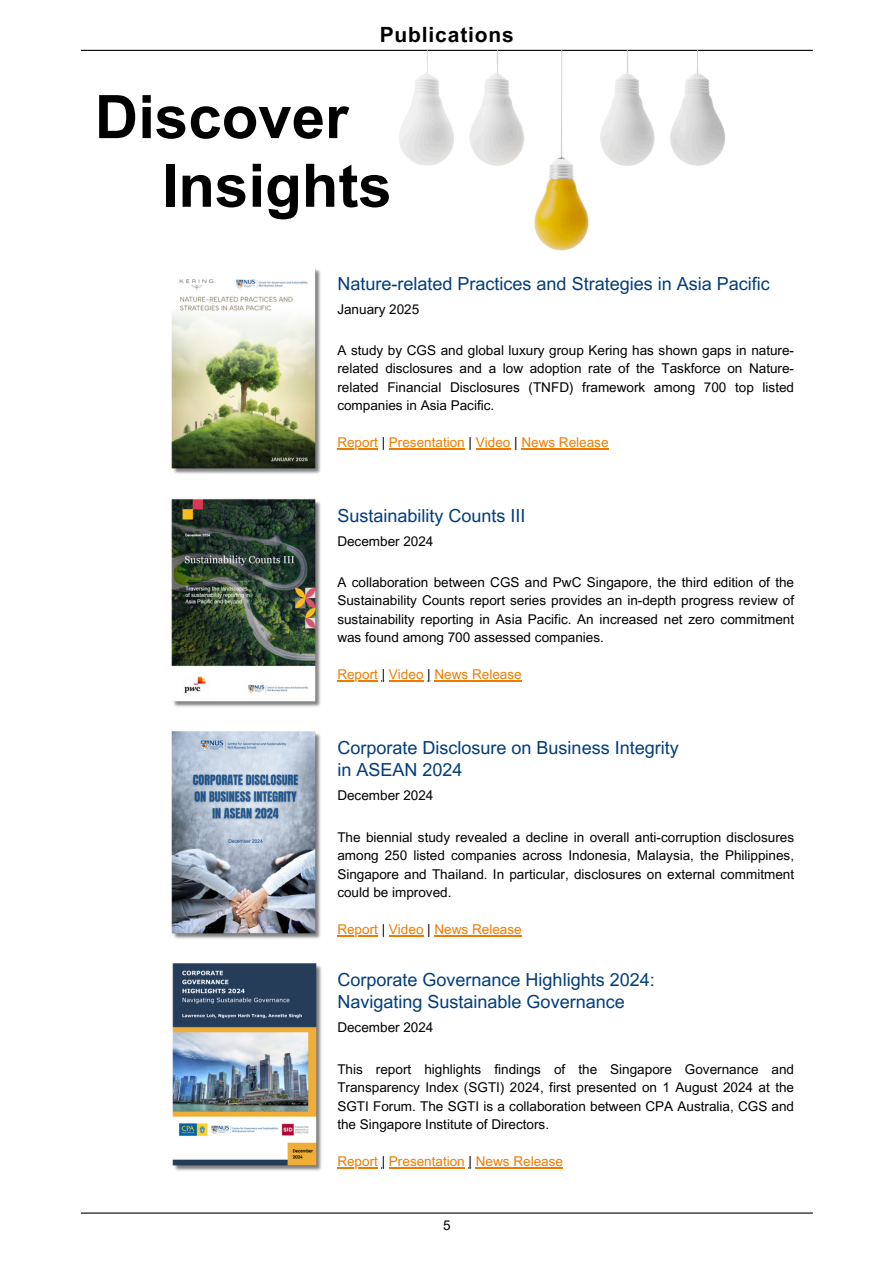
<style>
.page{position:relative;width:894px;height:1264px;background:#fff}
.page>*{position:absolute;margin:0;border:0;box-sizing:border-box;transform-origin:0 0}
.t1{font:700 60px/68.7px "Arial MT Pro";color:#000}
.t2{font:700 21px "Arial MT Pro";letter-spacing:.04em;color:#000}
.t3{font:18px "Arial MT Pro";color:#003d7c}
.t4{font:13.5px/18.5px "Arial MT Pro";color:#000;text-align:justify}
.t5{font:13.5px "Arial MT Pro";color:#ef7c00}
.s1{color:#000}
</style>
<div class="page">
<hr style="left:81px;top:50px;width:731px;height:1px;background:#000">
<hr style="left:337px;top:448px;width:41px;height:1px;background:#ef7c00">
<hr style="left:389px;top:448px;width:75px;height:1px;background:#ef7c00">
<hr style="left:475px;top:448px;width:35px;height:1px;background:#ef7c00">
<hr style="left:521px;top:448px;width:87px;height:1px;background:#ef7c00">
<img style="left:171px;top:268px;width:150px;height:206px">
<img style="left:171px;top:498px;width:150px;height:209px">
<hr style="left:337px;top:680px;width:41px;height:1px;background:#ef7c00">
<hr style="left:389px;top:680px;width:34px;height:1px;background:#ef7c00">
<hr style="left:434px;top:680px;width:87px;height:1px;background:#ef7c00">
<img style="left:171px;top:731px;width:150px;height:208px">
<hr style="left:337px;top:935px;width:41px;height:1px;background:#ef7c00">
<hr style="left:389px;top:935px;width:34px;height:1px;background:#ef7c00">
<hr style="left:434px;top:935px;width:87px;height:1px;background:#ef7c00">
<img style="left:172px;top:963px;width:150px;height:208px">
<hr style="left:337px;top:1167px;width:41px;height:1px;background:#ef7c00">
<hr style="left:389px;top:1167px;width:75px;height:1px;background:#ef7c00">
<hr style="left:475px;top:1167px;width:87px;height:1px;background:#ef7c00">
<hr style="left:81px;top:1212px;width:731px;height:1px;background:#000">
<img style="left:375px;top:50px;width:369px;height:201px">
<p class="t2" style="left:379px;top:27px;width:136px">Publications</p>
<p class="t1" style="left:161px;top:90px;width:232px;text-indent:-67px">Discover<br>Insights</p>
<h2 class="t3" style="left:337px;top:276px;width:434px">Nature-related Practices and Strategies in Asia Pacific</h2>
<p class="t4" style="left:337px;top:302px;width:83px">January 2025</p>
<h1 class="t4" style="left:337px;top:342px;width:458px">A study by CGS and global luxury group Kering has shown gaps in nature&shy;related disclosures and a low adoption rate of the Taskforce on Nature&shy;related Financial Disclosures (TNFD) framework among 700 top listed companies in Asia Pacific.</h1>
<p class="t5" style="left:337px;top:437px;width:272px">Report <span class="s1">|</span> Presentation <span class="s1">|</span> Video <span class="s1">|</span> News Release</p>
<p class="t3" style="left:337px;top:509px;width:190px">Sustainability Counts III</p>
<p class="t4" style="left:337px;top:534px;width:98px">December 2024</p>
<p class="t4" style="left:337px;top:574px;width:458px">A collaboration between CGS and PwC Singapore, the third edition of the Sustainability Counts report series provides an in-depth progress review of sustainability reporting in Asia Pacific. An increased net zero commitment was found among 700 assessed companies.</p>
<p class="t5" style="left:337px;top:669px;width:186px">Report <span class="s1">|</span> Video <span class="s1">|</span> News Release</p>
<p class="t3" style="left:337px;top:741px;width:343px">Corporate Disclosure on Business Integrity</p>
<p class="t3" style="left:337px;top:762px;width:127px">in ASEAN 2024</p>
<p class="t4" style="left:337px;top:787px;width:98px">December 2024</p>
<p class="t4" style="left:337px;top:829px;width:458px">The biennial study revealed a decline in overall anti-corruption disclosures among 250 listed companies across Indonesia, Malaysia, the Philippines, Singapore and Thailand. In particular, disclosures on external commitment could be improved.</p>
<p class="t5" style="left:337px;top:924px;width:186px">Report <span class="s1">|</span> Video <span class="s1">|</span> News Release</p>
<p class="t3" style="left:337px;top:973px;width:319px">Corporate Governance Highlights 2024:</p>
<p class="t3" style="left:337px;top:994px;width:289px">Navigating Sustainable Governance</p>
<p class="t4" style="left:337px;top:1020px;width:98px">December 2024</p>
<p class="t4" style="left:337px;top:1061px;width:458px">This report highlights findings of the Singapore Governance and Transparency Index (SGTI) 2024, first presented on 1 August 2024 at the SGTI Forum. The SGTI is a collaboration between CPA Australia, CGS and the Singapore Institute of Directors.</p>
<p class="t5" style="left:337px;top:1156px;width:227px">Report <span class="s1">|</span> Presentation <span class="s1">|</span> News Release</p>
<p class="t4" style="left:443px;top:1217px;width:9px">5</p>
</div>
